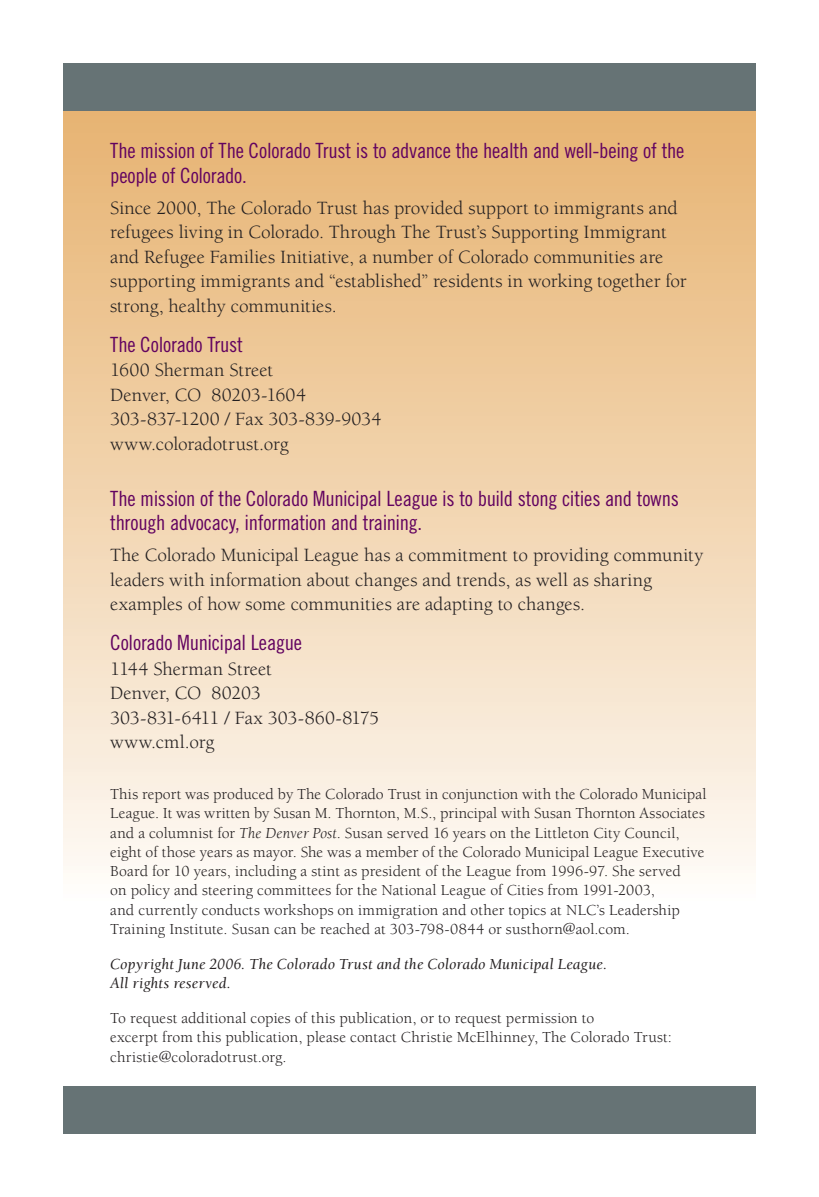
<style>
.page{position:relative;width:819px;height:1197px;background:#fff}
.page>*{position:absolute;margin:0;border:0;box-sizing:border-box;transform-origin:0 0}
.t1{font:21px/24.5px "Trade Gothic Cond Eighteen";letter-spacing:-.015em;color:#620360}
.t2{font:19.25px/24.5px "Berkeley";color:#231f20}
.t3{font:15.75px/19.2px "Berkeley";letter-spacing:.005em;color:#231f20}
.t4{font:italic 15.75px/19.2px "Berkeley";letter-spacing:.01em;color:#231f20}
.s1{font-style:italic}
</style>
<div class="page">
<div style="left:63px;top:110px;width:693px;height:977px;background:linear-gradient(to bottom,#e7b372,#fff)"></div>
<div style="left:63px;top:63px;width:693px;height:47px;background:#667375"></div>
<div style="left:63px;top:1087px;width:693px;height:47px;background:#667375"></div>
<h1 class="t1" style="left:110px;top:140px;width:576px">The mission of The Colorado Trust is to advance the health and well-being of the people of Colorado.</h1>
<p class="t2" style="left:110px;top:197px;width:578px">Since 2000, The Colorado Trust has provided support to immigrants and refugees living in Colorado. Through The Trust’s Supporting Immigrant and Refugee Families Initiative, a number of Colorado communities are supporting immigrants and “established” residents in working together for strong, healthy communities.</p>
<h1 class="t1" style="left:110px;top:334px;width:134px">The Colorado Trust</h1>
<p class="t2" style="left:110px;top:360px;width:273px">1600 Sherman Street<br>Denver, CO 80203-1604<br>303-837-1200 / Fax 303-839-9034 www.coloradotrust.org</p>
<h1 class="t1" style="left:110px;top:488px;width:570px">The mission of the Colorado Municipal League is to build stong cities and towns through advocacy, information and training.</h1>
<p class="t2" style="left:110px;top:545px;width:595px">The Colorado Municipal League has a commitment to providing community leaders with information about changes and trends, as well as sharing examples of how some communities are adapting to changes.</p>
<h1 class="t1" style="left:110px;top:632px;width:193px">Colorado Municipal League</h1>
<p class="t2" style="left:110px;top:658px;width:271px">1144 Sherman Street<br>Denver, CO 80203<br>303-831-6411 / Fax 303-860-8175 www.cml.org</p>
<p class="t3" style="left:110px;top:786px;width:598px">This report was produced by The Colorado Trust in conjunction with the Colorado Municipal League. It was written by Susan M. Thornton, M.S., principal with Susan Thornton Associates and a columnist for <span class="s1">The Denver Post</span>. Susan served 16 years on the Littleton City Council, eight of those years as mayor. She was a member of the Colorado Municipal League Executive Board for 10 years, including a stint as president of the League from 1996-97. She served<br>on policy and steering committees for the National League of Cities from 1991-2003,<br>and currently conducts workshops on immigration and other topics at NLC’s Leadership Training Institute. Susan can be reached at 303-798-0844 or susthorn@aol.com.</p>
<p class="t4" style="left:110px;top:956px;width:498px">Copyright June 2006. The Colorado Trust and the Colorado Municipal League.<br>All rights reserved.</p>
<p class="t3" style="left:110px;top:1010px;width:563px">To request additional copies of this publication, or to request permission to<br>excerpt from this publication, please contact Christie McElhinney, The Colorado Trust: christie@coloradotrust.org.</p>
</div>
